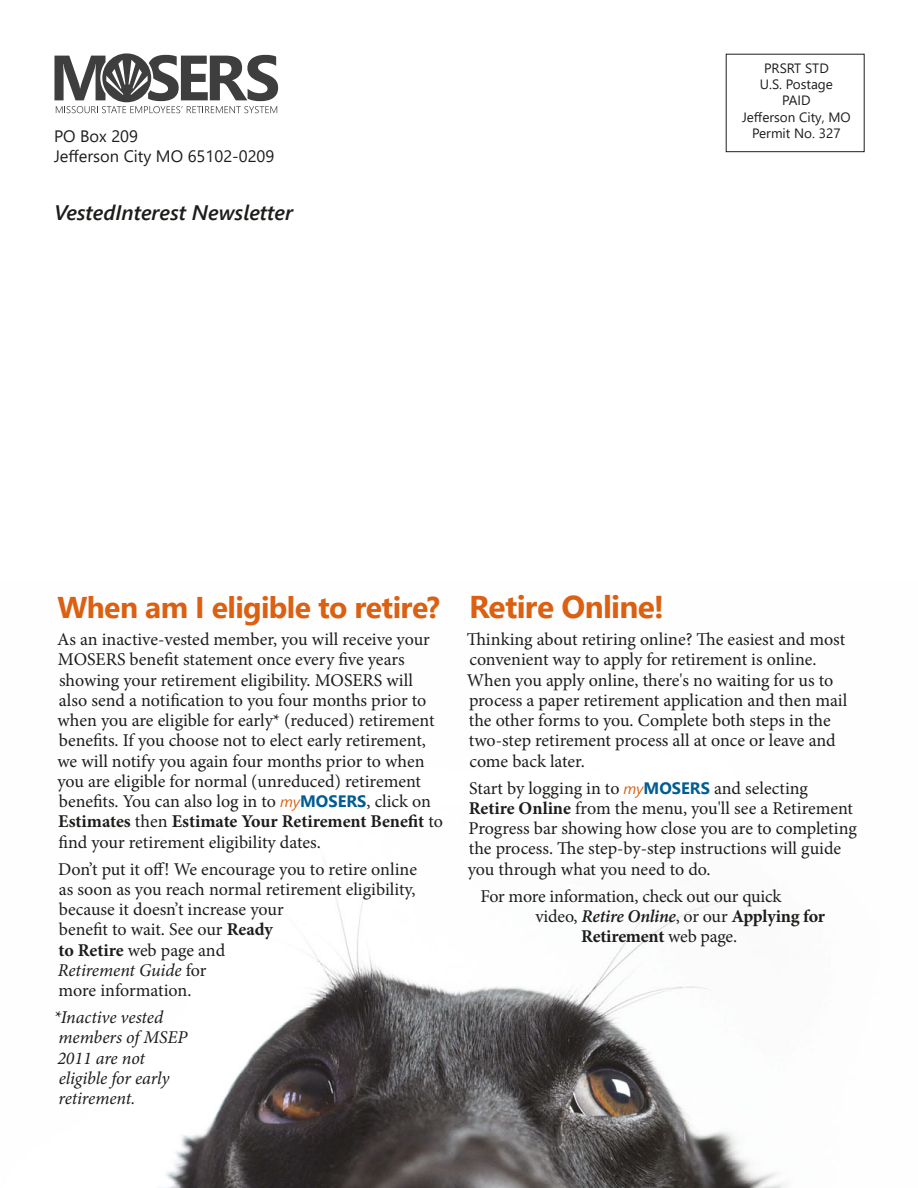
<style>
.page{position:relative;width:918px;height:1188px;background:#fff}
.page>*{position:absolute;margin:0;border:0;box-sizing:border-box;transform-origin:0 0}
.Headlines_P{font:700 31.5px "Segoe UI";letter-spacing:-.02em;color:#db6012}
.Headlines_P-2{font:700 30px "Segoe UI";letter-spacing:-.02em;color:#db6012}
.t1{font:italic 600 21px "Segoe UI";color:#1d1d1b}
.Body_Text{font:18px/20.2px "Minion Pro";letter-spacing:-.005em;color:#1d1d1b}
.Body_Text-2{font:italic 18px/20.2px "Minion Pro";letter-spacing:-.01em;color:#1d1d1b}
.Body_Text-3{font:700 18px "Minion Pro";letter-spacing:-.015em;color:#1d1d1b}
.t2{font:16.5px "Segoe UI";color:#1d1d1b}
.t3{font:13.5px "Segoe UI";color:#1d1d1b}
.s1{font-family:"Segoe UI";font-style:italic;font-size:15px;color:#db6012}
.s2{font-family:"Segoe UI";font-weight:700;font-size:16.5px;color:#005d93}
.s3{font-weight:700}
.s4{font-style:italic}
.s5{font-weight:600;font-style:italic}
.s6{font-weight:400}
</style>
<div class="page">
<img style="left:160px;top:872px;width:626px;height:316px">
<div style="left:726px;top:54px;width:138px;height:98px;border:1px solid #1d1d1b"></div>
<svg style="left:54px;top:53px;width:224px;height:60px"></svg>
<p class="t2" style="left:54px;top:121px;width:86px">PO Box 209</p>
<p class="t2" style="left:54px;top:141px;width:222px">Jefferson City MO 65102-0209</p>
<p class="t1" style="left:54px;top:192px;width:241px">VestedInterest Newsletter</p>
<p class="t3" style="left:764px;top:55px;width:66px">PRSRT STD</p>
<p class="t3" style="left:760px;top:72px;width:75px">U.S. Postage</p>
<p class="t3" style="left:782px;top:88px;width:30px">PAID</p>
<p class="t3" style="left:742px;top:104px;width:110px">Jefferson City, MO</p>
<p class="t3" style="left:752px;top:120px;width:90px">Permit No. 327</p>
<p class="Headlines_P-2" style="left:57px;top:579px;width:384px">When am I eligible to retire?</p>
<p class="Body_Text" style="left:57px;top:629px;width:387px">As an inactive-vested member, you will receive your MOSERS benefit statement once every five years showing your retirement eligibility. MOSERS will also send a notification to you four months prior to when you are eligible for early* (reduced) retirement benefits. If you choose not to elect early retirement, we will notify you again four months prior to when you are eligible for normal (unreduced) retirement benefits. You can also log in to <span class="s1">my</span><span class="s2">MOSERS</span>, click on <span class="s3">Estimates</span> then <span class="s3">Estimate Your Retirement Benefit</span> to find your retirement eligibility dates.</p>
<p class="Body_Text" style="left:58px;top:859px;width:361px">Don’t put it off! We encourage you to retire online as soon as you reach normal retirement eligibility, because it doesn’t increase your<br>benefit to wait. See our <span class="s3">Ready<br>to Retire</span> web page and<br><span class="s4">Retirement Guide</span> for<br>more information.</p>
<p class="Body_Text-2" style="left:54px;top:1007px;width:135px">*Inactive vested members of MSEP<br>2011 are not eligible for early retirement.</p>
<p class="Headlines_P" style="left:469px;top:577px;width:197px">Retire Online!</p>
<p class="Body_Text" style="left:467px;top:629px;width:382px">Thinking about retiring online? The easiest and most convenient way to apply for retirement is online.<br>When you apply online, there's no waiting for us to process a paper retirement application and then mail the other forms to you. Complete both steps in the two-step retirement process all at once or leave and come back later.</p>
<p class="Body_Text" style="left:468px;top:778px;width:391px">Start by logging in to <span class="s1">my</span><span class="s2">MOSERS</span> and selecting <span class="s3">Retire Online</span> from the menu, you'll see a Retirement Progress bar showing how close you are to completing the process. The step-by-step instructions will guide you through what you need to do.</p>
<p class="Body_Text" style="left:480px;top:886px;width:303px">For more information, check out our quick</p>
<p class="Body_Text" style="left:535px;top:906px;width:291px">video, <span class="s5">Retire Online</span>, or our <span class="s3">Applying for</span></p>
<p class="Body_Text-3" style="left:581px;top:924px;width:157px">Retirement <span class="s6">web page.</span></p>
</div>
